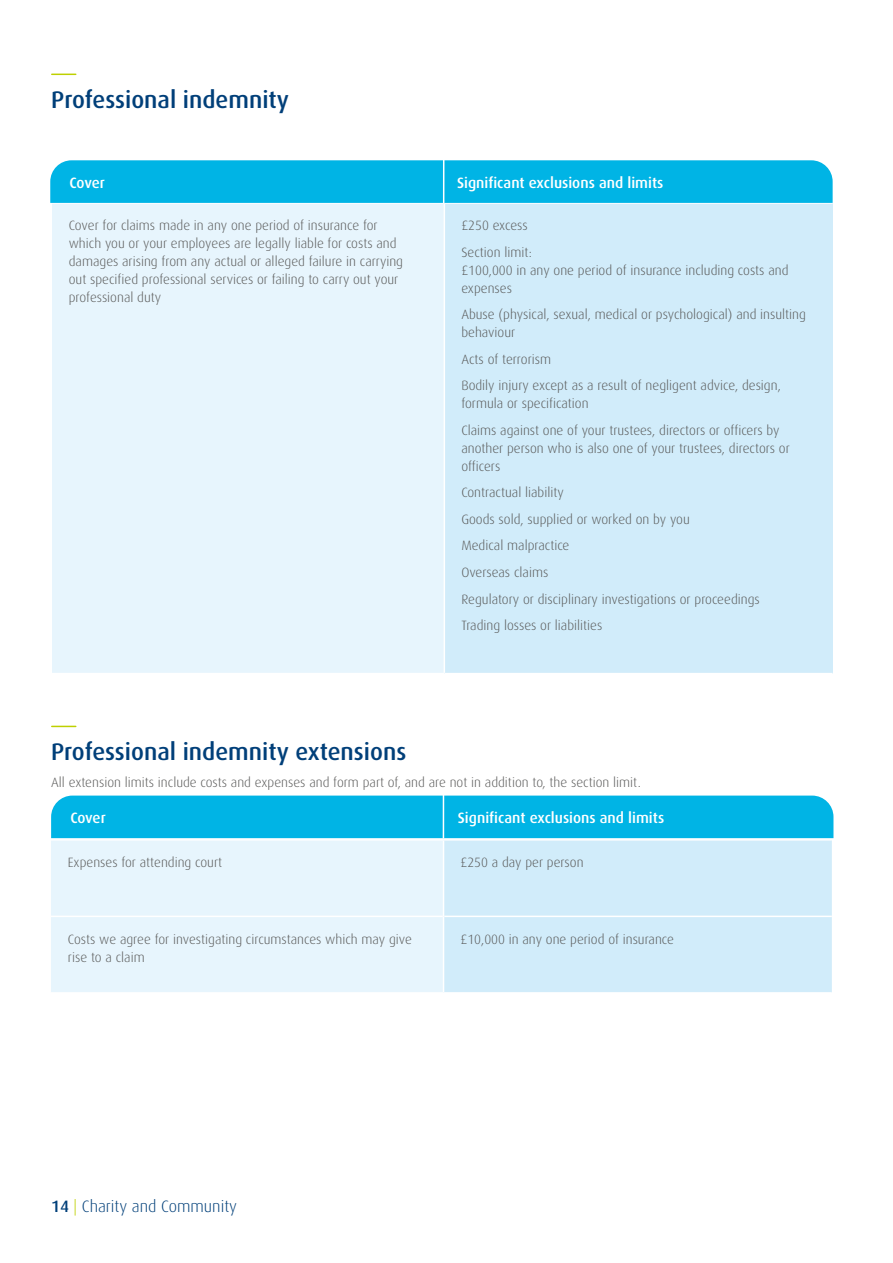
<style>
.page{position:relative;width:893px;height:1263px;background:#fff}
.page>*{position:absolute;margin:0;border:0;box-sizing:border-box;transform-origin:0 0}
.t1{font:500 24px "Dax";color:#003f79}
.t2{font:300 16.5px "Dax";color:#003f79}
.t3{font:500 15px "Dax";color:#fff}
.t4{font:300 13.5px/18px "Dax";color:#575756}
.s1{font-weight:500}
.s2{color:#bed000}
</style>
<div class="page">
<div style="left:52px;top:203px;width:392px;height:471px;background:#e7f5fd"></div>
<div style="left:444px;top:203px;width:389px;height:471px;background:#d1ecfa"></div>
<hr style="left:52px;top:202px;width:392px;height:2px;background:#fff">
<hr style="left:444px;top:202px;width:389px;height:2px;background:#fff">
<hr style="left:52px;top:673px;width:392px;height:1px;background:#fff">
<hr style="left:444px;top:673px;width:389px;height:1px;background:#fff">
<hr style="left:444px;top:204px;width:1px;height:469px;background:#fff">
<div style="left:51px;top:840px;width:392px;height:152px;background:#e7f5fd"></div>
<div style="left:444px;top:840px;width:388px;height:152px;background:#d1ecfa"></div>
<hr style="left:51px;top:916px;width:392px;height:1px;background:#fff">
<hr style="left:444px;top:916px;width:388px;height:1px;background:#fff">
<div style="left:50px;top:160px;width:783px;height:43px;background:#00b4e5"></div>
<hr style="left:443px;top:159px;width:1px;height:44px;background:#fff">
<div style="left:51px;top:795px;width:782px;height:43px;background:#00b4e5"></div>
<hr style="left:443px;top:794px;width:1px;height:44px;background:#fff">
<svg style="left:52px;top:74px;width:24px;height:1px"></svg>
<svg style="left:52px;top:726px;width:24px;height:1px"></svg>
<h1 class="t1" style="left:51px;top:86px;width:239px">Professional indemnity</h1>
<p class="t3" style="left:70px;top:174px;width:37px">Cover</p>
<p class="t3" style="left:457px;top:174px;width:208px">Significant exclusions and limits</p>
<p class="t4" style="left:69px;top:217px;width:336px">Cover for claims made in any one period of insurance for which you or your employees are legally liable for costs and damages arising from any actual or alleged failure in carrying out specified professional services or failing to carry out your professional duty</p>
<p class="t4" style="left:461px;top:213px;width:72px;line-height:26.5px">£250 excess<br>Section limit:</p>
<p class="t4" style="left:461px;top:261px;width:329px">£100,000 in any one period of insurance including costs and expenses</p>
<p class="t4" style="left:461px;top:306px;width:346px">Abuse (physical, sexual, medical or psychological) and insulting behaviour</p>
<p class="t4" style="left:461px;top:346px;width:321px;line-height:26.5px">Acts of terrorism<br>Bodily injury except as a result of negligent advice, design,</p>
<p class="t4" style="left:461px;top:391px;width:320px;line-height:26.5px">formula or specification<br>Claims against one of your trustees, directors or officers by</p>
<p class="t4" style="left:461px;top:439px;width:330px">another person who is also one of your trustees, directors or officers</p>
<p class="t4" style="left:461px;top:480px;width:300px;line-height:26.5px">Contractual liability<br>Goods sold, supplied or worked on by you<br>Medical malpractice<br>Overseas claims<br>Regulatory or disciplinary investigations or proceedings<br>Trading losses or liabilities</p>
<h1 class="t1" style="left:51px;top:738px;width:357px">Professional indemnity extensions</h1>
<p class="t4" style="left:51px;top:773px;width:591px">All extension limits include costs and expenses and form part of, and are not in addition to, the section limit.</p>
<p class="t3" style="left:70px;top:810px;width:37px">Cover</p>
<p class="t3" style="left:458px;top:810px;width:208px">Significant exclusions and limits</p>
<p class="t4" style="left:68px;top:854px;width:156px">Expenses for attending court</p>
<p class="t4" style="left:461px;top:854px;width:125px">£250 a day per person</p>
<p class="t4" style="left:68px;top:930px;width:345px">Costs we agree for investigating circumstances which may give rise to a claim</p>
<p class="t4" style="left:461px;top:930px;width:215px">£10,000 in any one period of insurance</p>
<p class="t2" style="left:51px;top:1197px;width:188px"><span class="s1">14</span> <span class="s2">|</span> Charity and Community</p>
</div>
